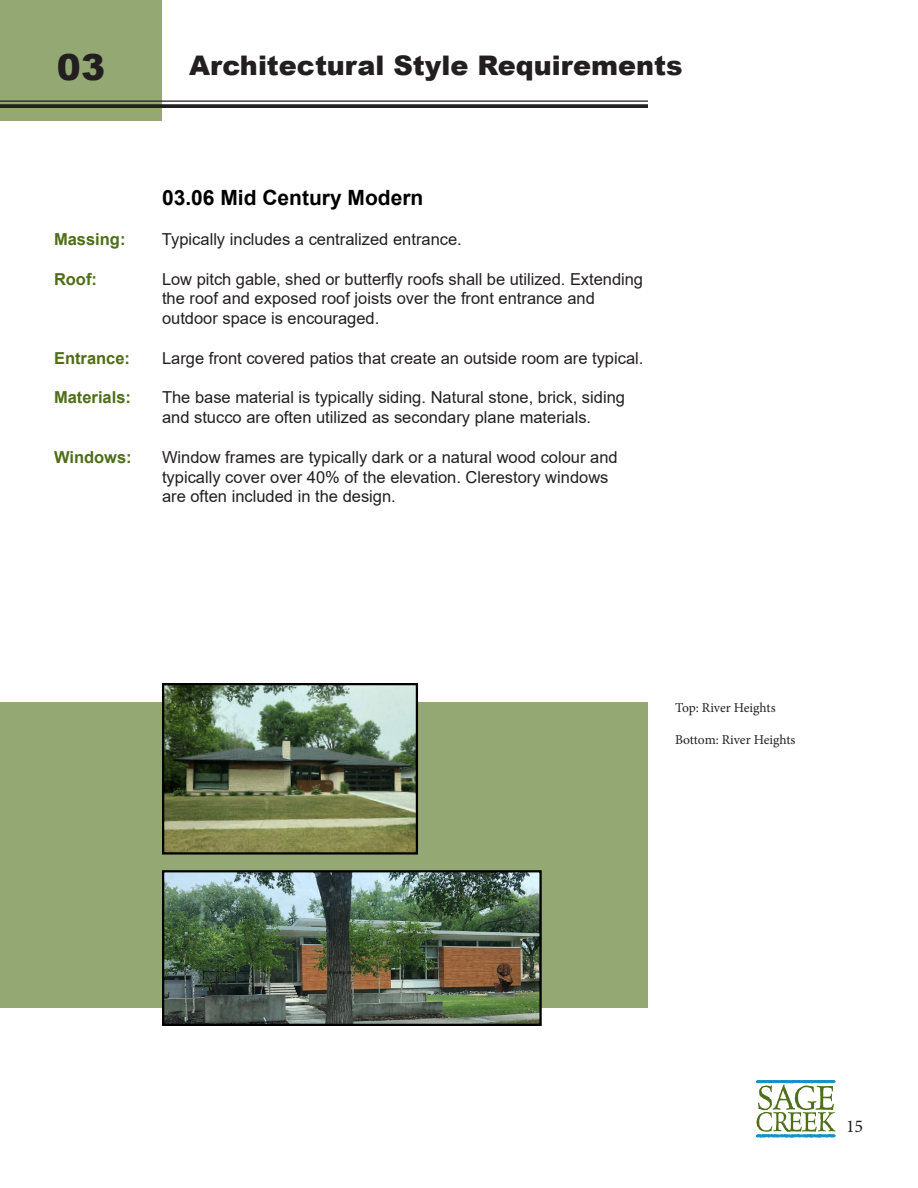
<style>
.page{position:relative;width:918px;height:1188px;background:#fff}
.page>*{position:absolute;margin:0;border:0;box-sizing:border-box;transform-origin:0 0}
.t1{font:900 36px "Arial";color:#231f20}
.t2{font:900 27px "Arial";color:#231f20}
.t3{font:700 21px "Arial";color:#000}
.t4{font:18px "Minion Pro";color:#231f20}
.t5{font:16.5px/19.8px "Arial";color:#231f20}
.t6{font:700 16.5px "Arial";color:#4e6e17}
.t7{font:13.5px "Minion Pro";letter-spacing:-.005em;color:#231f20}
</style>
<div class="page">
<svg style="left:756px;top:1080px;width:80px;height:57px"></svg>
<div style="left:0;top:0;width:162px;height:121px;background:#94a873"></div>
<svg style="left:0;top:104px;width:648px;height:4px;background:#2e2b2b"></svg>
<hr style="left:0;top:100px;width:648px;height:2px;background:#231f20">
<div style="left:0;top:702px;width:648px;height:305px;background:#94a873"></div>
<img style="left:165px;top:686px;width:250px;height:166px">
<div style="left:162px;top:683px;width:256px;height:172px;border:2px solid #000"></div>
<img style="left:165px;top:873px;width:374px;height:150px">
<div style="left:162px;top:870px;width:380px;height:156px;border:2px solid #000"></div>
<h1 class="t1" style="left:57px;top:41px;width:50px">03</h1>
<h2 class="t2" style="left:189px;top:46px;width:495px">Architectural Style Requirements</h2>
<p class="t3" style="left:162px;top:183px;width:263px">03.06 Mid Century Modern</p>
<p class="t6" style="left:54px;top:228px;width:73px">Massing:</p>
<p class="t5" style="left:162px;top:229px;width:301px">Typically includes a centralized entrance.</p>
<p class="t6" style="left:54px;top:267px;width:45px">Roof:</p>
<p class="t5" style="left:162px;top:269px;width:483px">Low pitch gable, shed or butterfly roofs shall be utilized. Extending the roof and exposed roof joists over the front entrance and outdoor space is encouraged.</p>
<p class="t6" style="left:54px;top:346px;width:78px">Entrance:</p>
<p class="t5" style="left:162px;top:348px;width:483px">Large front covered patios that create an outside room are typical.</p>
<p class="t6" style="left:54px;top:386px;width:79px">Materials:</p>
<p class="t5" style="left:162px;top:388px;width:465px">The base material is typically siding. Natural stone, brick, siding and stucco are often utilized as secondary plane materials.</p>
<p class="t6" style="left:54px;top:445px;width:79px">Windows:</p>
<p class="t5" style="left:162px;top:447px;width:457px">Window frames are typically dark or a natural wood colour and typically cover over 40% of the elevation. Clerestory windows are often included in the design.</p>
<p class="t7" style="left:675px;top:698px;width:102px">Top: River Heights</p>
<p class="t7" style="left:675px;top:731px;width:122px">Bottom: River Heights</p>
<p class="t4" style="left:846px;top:1114px;width:19px">15</p>
</div>
